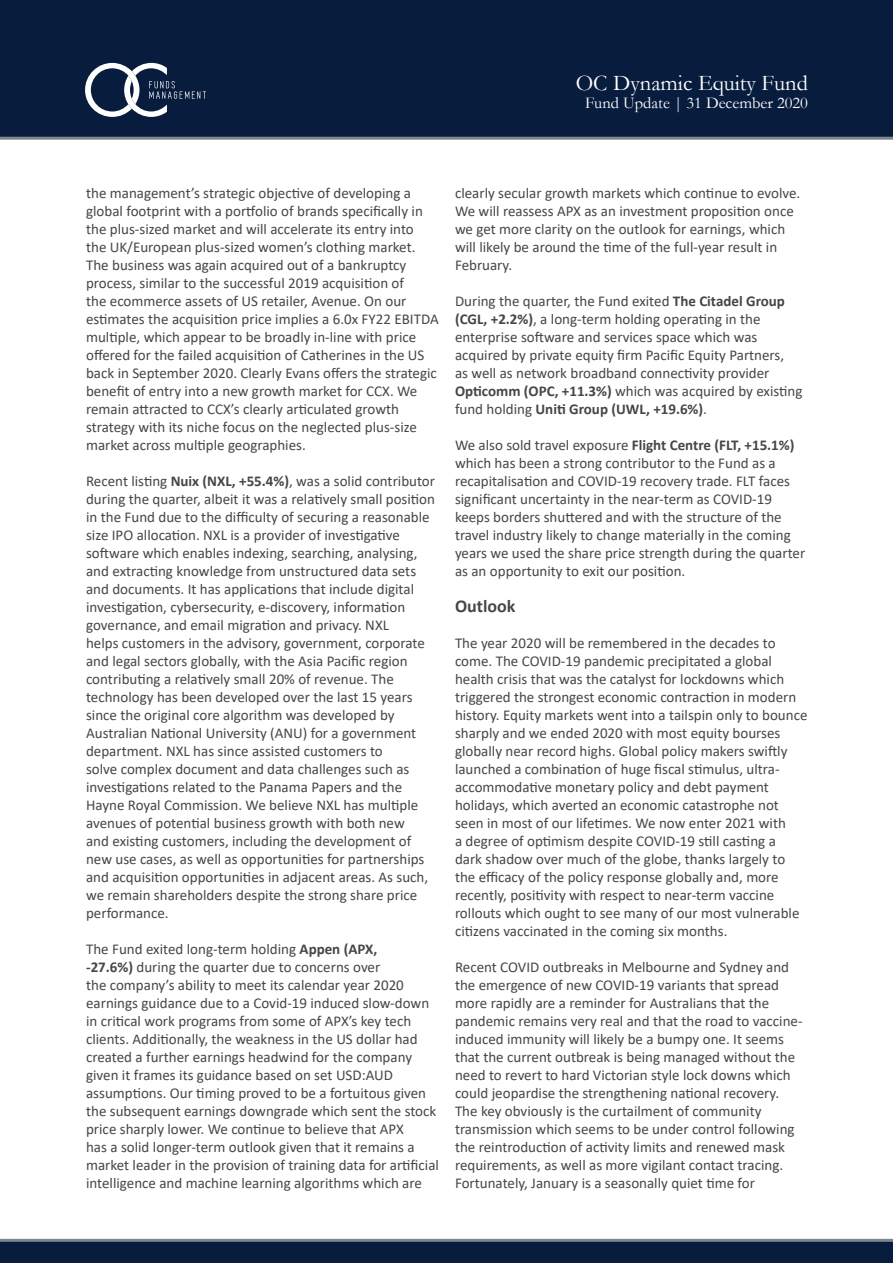
<style>
.page{position:relative;width:893px;height:1263px;background:#fff}
.page>*{position:absolute;margin:0;border:0;box-sizing:border-box;transform-origin:0 0}
.t1{font:22.5px "Garamond";color:#fff}
.t2{font:700 18px "Calibri";color:#454647}
.t3{font:16.5px "Garamond";color:#fff}
.t4{font:15px/18px "Calibri";color:#454647}
.s1{font-weight:700}
</style>
<div class="page">
<div style="left:0;top:0;width:893px;height:138px;background:#081d3e"></div>
<hr style="left:0;top:137px;width:893px;height:3px;background:#7e868d">
<svg style="left:85px;top:63px;width:121px;height:54px"></svg>
<div style="left:0;top:1240px;width:893px;height:23px;background:#081d3e"></div>
<hr style="left:0;top:1239px;width:893px;height:3px;background:#7e868d">
<h1 class="t1" style="left:576px;top:68px;width:234px">OC Dynamic Equity Fund</h1>
<p class="t3" style="left:585px;top:92px;width:224px">Fund Update | 31 December 2020</p>
<p class="t4" style="left:86px;top:184px;width:354px">the management’s strategic objective of developing a global footprint with a portfolio of brands specifically in the plus-sized market and will accelerate its entry into<br>the UK/European plus-sized women’s clothing market.<br>The business was again acquired out of a bankruptcy process, similar to the successful 2019 acquisition of<br>the ecommerce assets of US retailer, Avenue. On our estimates the acquisition price implies a 6.0x FY22 EBITDA multiple, which appear to be broadly in-line with price offered for the failed acquisition of Catherines in the US back in September 2020. Clearly Evans offers the strategic benefit of entry into a new growth market for CCX. We remain attracted to CCX’s clearly articulated growth strategy with its niche focus on the neglected plus-size market across multiple geographies.</p>
<p class="t4" style="left:86px;top:472px;width:350px">Recent listing <span class="s1">Nuix (NXL, +55.4%)</span>, was a solid contributor during the quarter, albeit it was a relatively small position in the Fund due to the difficulty of securing a reasonable size IPO allocation. NXL is a provider of investigative software which enables indexing, searching, analysing, and extracting knowledge from unstructured data sets and documents. It has applications that include digital investigation, cybersecurity, e-discovery, information governance, and email migration and privacy. NXL<br>helps customers in the advisory, government, corporate and legal sectors globally, with the Asia Pacific region contributing a relatively small 20% of revenue. The technology has been developed over the last 15 years since the original core algorithm was developed by Australian National University (ANU) for a government department. NXL has since assisted customers to<br>solve complex document and data challenges such as investigations related to the Panama Papers and the Hayne Royal Commission. We believe NXL has multiple avenues of potential business growth with both new<br>and existing customers, including the development of new use cases, as well as opportunities for partnerships and acquisition opportunities in adjacent areas. As such, we remain shareholders despite the strong share price performance.</p>
<p class="t4" style="left:86px;top:940px;width:354px">The Fund exited long-term holding <span class="s1">Appen (APX,<br>-27.6%)</span> during the quarter due to concerns over<br>the company’s ability to meet its calendar year 2020 earnings guidance due to a Covid-19 induced slow-down in critical work programs from some of APX’s key tech clients. Additionally, the weakness in the US dollar had created a further earnings headwind for the company given it frames its guidance based on set USD:AUD assumptions. Our timing proved to be a fortuitous given the subsequent earnings downgrade which sent the stock price sharply lower. We continue to believe that APX<br>has a solid longer-term outlook given that it remains a market leader in the provision of training data for artificial intelligence and machine learning algorithms which are</p>
<p class="t4" style="left:455px;top:184px;width:347px">clearly secular growth markets which continue to evolve.<br>We will reassess APX as an investment proposition once we get more clarity on the outlook for earnings, which will likely be around the time of the full-year result in February.</p>
<p class="t4" style="left:455px;top:292px;width:349px">During the quarter, the Fund exited <span class="s1">The Citadel Group (CGL, +2.2%)</span>, a long-term holding operating in the enterprise software and services space which was acquired by private equity firm Pacific Equity Partners,<br>as well as network broadband connectivity provider <span class="s1">Opticomm (OPC, +11.3%)</span> which was acquired by existing fund holding <span class="s1">Uniti Group (UWL, +19.6%)</span>.</p>
<p class="t4" style="left:455px;top:436px;width:352px">We also sold travel exposure <span class="s1">Flight Centre (FLT, +15.1%) </span>which has been a strong contributor to the Fund as a recapitalisation and COVID-19 recovery trade. FLT faces significant uncertainty in the near-term as COVID-19 keeps borders shuttered and with the structure of the travel industry likely to change materially in the coming years we used the share price strength during the quarter as an opportunity to exit our position.</p>
<p class="t2" style="left:455px;top:593px;width:62px">Outlook</p>
<p class="t4" style="left:455px;top:634px;width:354px">The year 2020 will be remembered in the decades to come. The COVID-19 pandemic precipitated a global health crisis that was the catalyst for lockdowns which triggered the strongest economic contraction in modern history. Equity markets went into a tailspin only to bounce sharply and we ended 2020 with most equity bourses globally near record highs. Global policy makers swiftly launched a combination of huge fiscal stimulus, ultra&shy;accommodative monetary policy and debt payment holidays, which averted an economic catastrophe not seen in most of our lifetimes. We now enter 2021 with<br>a degree of optimism despite COVID-19 still casting a<br>dark shadow over much of the globe, thanks largely to the efficacy of the policy response globally and, more recently, positivity with respect to near-term vaccine rollouts which ought to see many of our most vulnerable citizens vaccinated in the coming six months.</p>
<p class="t4" style="left:455px;top:958px;width:349px">Recent COVID outbreaks in Melbourne and Sydney and the emergence of new COVID-19 variants that spread more rapidly are a reminder for Australians that the pandemic remains very real and that the road to vaccine&shy;induced immunity will likely be a bumpy one. It seems that the current outbreak is being managed without the need to revert to hard Victorian style lock downs which could jeopardise the strengthening national recovery.<br>The key obviously is the curtailment of community transmission which seems to be under control following the reintroduction of activity limits and renewed mask requirements, as well as more vigilant contact tracing.<br>Fortunately, January is a seasonally quiet time for</p>
</div>
